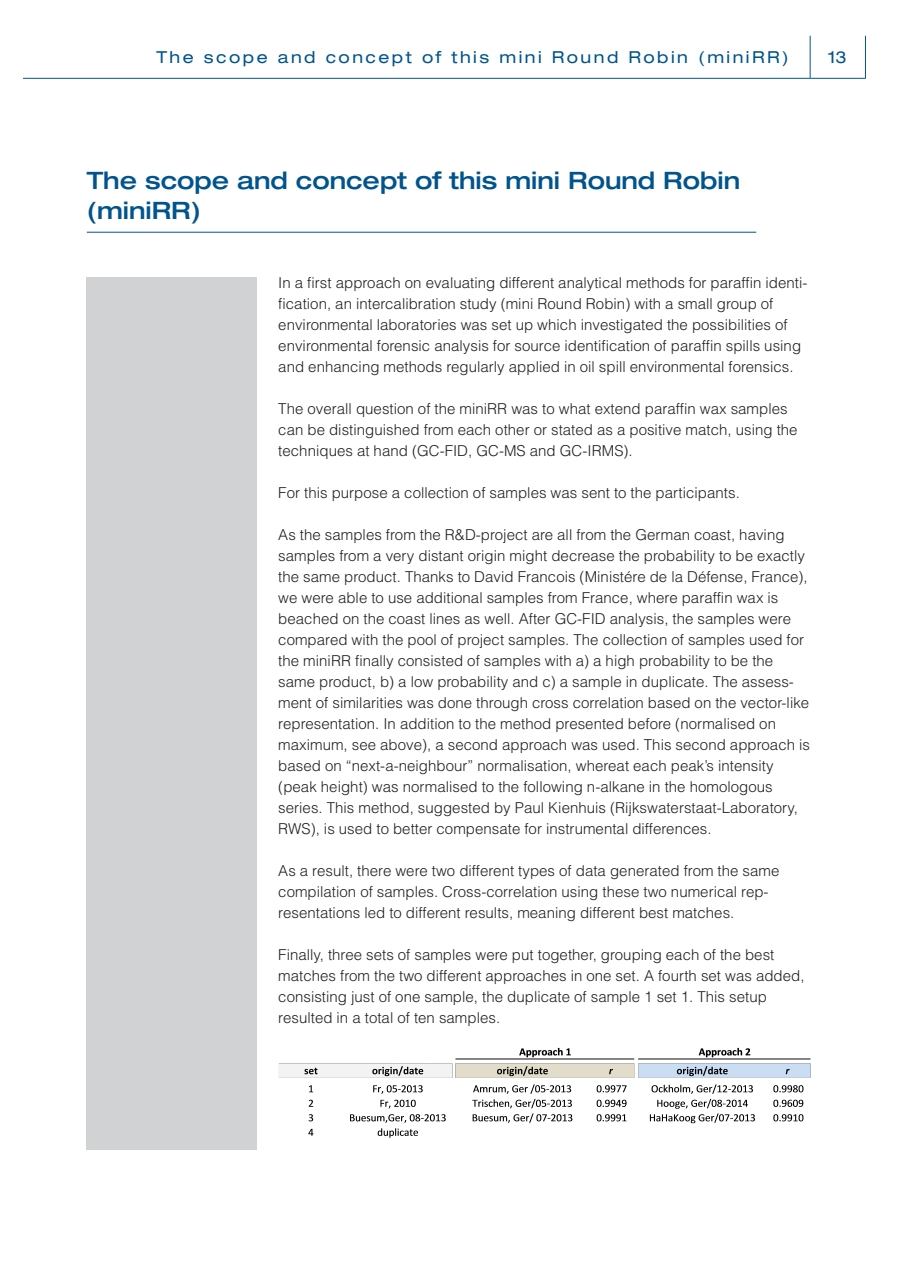
<style>
.page{position:relative;width:897px;height:1267px;background:#fff}
.page>*{position:absolute;margin:0;border:0;box-sizing:border-box;transform-origin:0 0}
.t1{font:500 expanded 24px/30px "Helvetica Neue LT Pro";color:#00548e}
.t2{font:expanded 16.5px "Helvetica Neue LT Pro";letter-spacing:.15em;color:#00548e}
.t3{font:300 15px/21px "Helvetica LT Std";letter-spacing:.005em;color:#231f20}
</style>
<div class="page">
<hr style="left:809px;top:36px;width:1px;height:42px;background:#00548e">
<hr style="left:865px;top:36px;width:1px;height:42px;background:#00548e">
<hr style="left:23px;top:78px;width:787px;height:1px;background:#00548e">
<hr style="left:810px;top:78px;width:55px;height:1px;background:#00548e">
<div style="left:87px;top:277px;width:170px;height:872px;background:#d1d2d4"></div>
<hr style="left:87px;top:232px;width:669px;height:1px;background:#00548e">
<img style="left:278px;top:1047px;width:532px;height:91px">
<p class="t2" style="left:156px;top:46px;width:633px">The scope and concept of this mini Round Robin (miniRR)</p>
<p class="t2" style="left:828px;top:46px;width:20px">13</p>
<h1 class="t1" style="left:87px;top:165px;width:654px">The scope and concept of this mini Round Robin (miniRR)</h1>
<p class="t3" style="left:278px;top:272px;width:530px">In a first approach on evaluating different analytical methods for paraffin identi&shy;fication, an intercalibration study (mini Round Robin) with a small group of environmental laboratories was set up which investigated the possibilities of environmental forensic analysis for source identification of paraffin spills using and enhancing methods regularly applied in oil spill environmental forensics.</p>
<p class="t3" style="left:278px;top:398px;width:520px">The overall question of the miniRR was to what extend paraffin wax samples can be distinguished from each other or stated as a positive match, using the techniques at hand (GC-FID, GC-MS and GC-IRMS).</p>
<p class="t3" style="left:278px;top:482px;width:463px">For this purpose a collection of samples was sent to the participants.</p>
<p class="t3" style="left:278px;top:524px;width:533px">As the samples from the R&amp;D-project are all from the German coast, having samples from a very distant origin might decrease the probability to be exactly the same product. Thanks to David Francois (Ministére de la Défense, France), we were able to use additional samples from France, where paraffin wax is beached on the coast lines as well. After GC-FID analysis, the samples were compared with the pool of project samples. The collection of samples used for the miniRR finally consisted of samples with a) a high probability to be the same product, b) a low probability and c) a sample in duplicate. The assess&shy;ment of similarities was done through cross correlation based on the vector-like representation. In addition to the method presented before (normalised on maximum, see above), a second approach was used. This second approach is based on “next-a-neighbour” normalisation, whereat each peak’s intensity (peak height) was normalised to the following n-alkane in the homologous series. This method, suggested by Paul Kienhuis (Rijkswaterstaat-Laboratory, RWS), is used to better compensate for instrumental differences.</p>
<p class="t3" style="left:278px;top:860px;width:502px">As a result, there were two different types of data generated from the same compilation of samples. Cross-correlation using these two numerical rep&shy;resentations led to different results, meaning different best matches.</p>
<p class="t3" style="left:278px;top:944px;width:527px">Finally, three sets of samples were put together, grouping each of the best matches from the two different approaches in one set. A fourth set was added, consisting just of one sample, the duplicate of sample 1 set 1. This setup resulted in a total of ten samples.</p>
</div>
